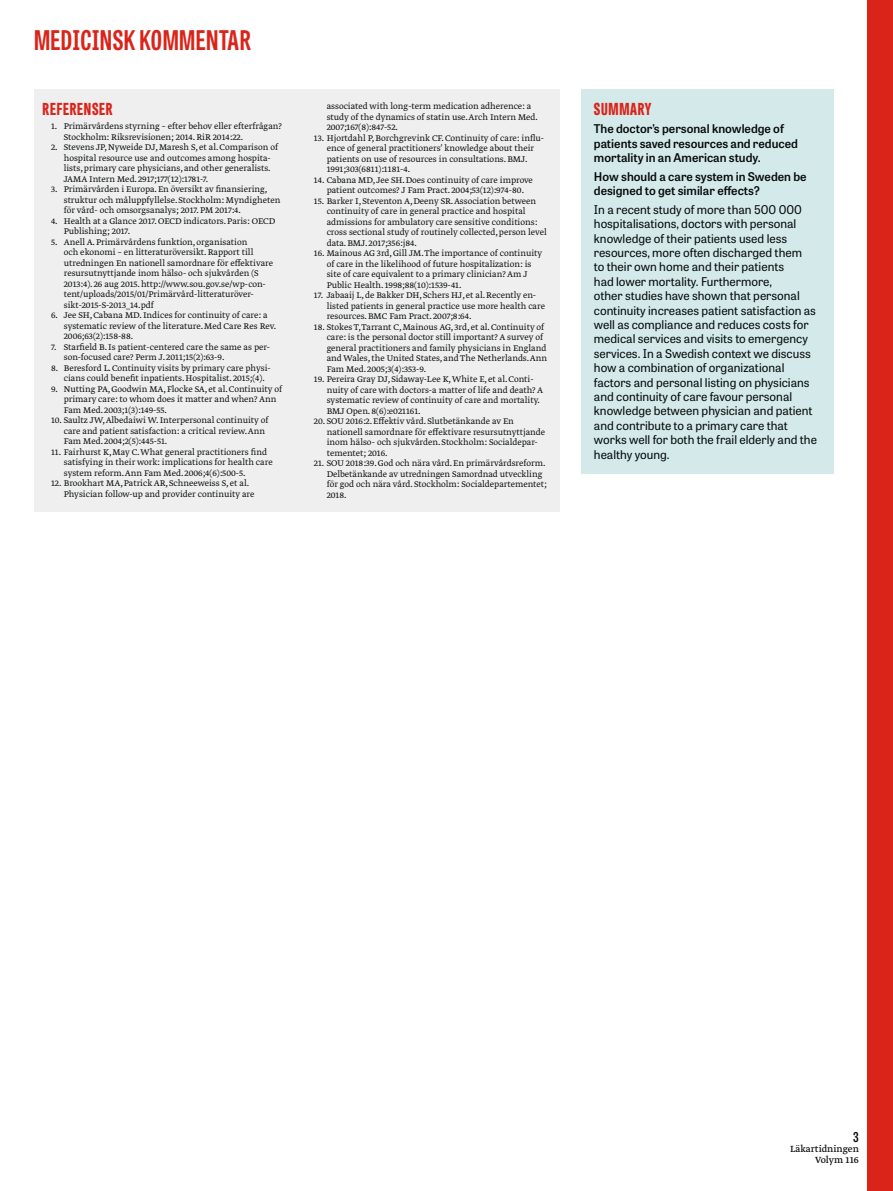
<style>
.page{position:relative;width:893px;height:1191px;background:#fff}
.page>*{position:absolute;margin:0;border:0;box-sizing:border-box;transform-origin:0 0}
.t1{font:700 27px "Tablet Gothic Compressed";letter-spacing:.02em;color:#da241a}
.t2{font:800 16.5px "Tablet Gothic Compressed";letter-spacing:.045em;color:#da241a}
.t3{font:600 13.5px "Tablet Gothic Condensed";color:#090b0c}
.t4{font:12px/14.4px "Tablet Gothic";color:#090b0c}
.t5{font:600 12px/14.4px "Tablet Gothic";color:#090b0c}
.t6{font:10.5px/10.5px "Greta Text Pro";color:#090b0c;text-align:right}
.t7{font:300 9.75px/10.5px "Greta Text Pro";color:#090b0c}
</style>
<div class="page">
<div style="left:867px;top:0;width:26px;height:1191px;background:#da241a"></div>
<div style="left:581px;top:89px;width:252px;height:385px;background:#d4eaea"></div>
<div style="left:34px;top:89px;width:526px;height:422px;background:#efefef"></div>
<h1 class="t1" style="left:34px;top:22px;width:218px">MEDICINSK KOMMENTAR</h1>
<h2 class="t2" style="left:43px;top:97px;width:72px">REFERENSER</h2>
<p class="t7" style="left:64px;top:121px;width:220px;text-indent:-13px">1. Primärvårdens styrning – efter behov eller efterfrågan?<br>Stockholm: Riksrevisionen; 2014. RiR 2014:22.</p>
<p class="t7" style="left:64px;top:142px;width:216px;text-indent:-13px">2. Stevens JP, Nyweide DJ, Maresh S, et al. Comparison of hospital resource use and outcomes among hospita&shy;lists, primary care physicians, and other generalists.<br>JAMA Intern Med. 2917;177(12):1781-7.</p>
<p class="t7" style="left:64px;top:185px;width:218px;text-indent:-13px">3. Primärvården i Europa. En översikt av finansiering, struktur och måluppfyllelse. Stockholm: Myndigheten för vård- och omsorgsanalys; 2017. PM 2017:4.</p>
<p class="t7" style="left:64px;top:216px;width:213px;text-indent:-13px">4. Health at a Glance 2017. OECD indicators. Paris: OECD<br>Publishing; 2017.</p>
<p class="t7" style="left:64px;top:237px;width:211px;text-indent:-13px">5. Anell A. Primärvårdens funktion, organisation<br>och ekonomi – en litteraturöversikt. Rapport till utredningen En nationell samordnare för effektivare resursutnyttjande inom hälso- och sjukvården (S 2013:4). 26 aug 2015. http://www.sou.gov.se/wp-con&shy;tent/uploads/2015/01/Primärvård-litteraturöver&shy;sikt-2015-S-2013_14.pdf</p>
<p class="t7" style="left:64px;top:311px;width:214px;text-indent:-13px">6. Jee SH, Cabana MD. Indices for continuity of care: a systematic review of the literature. Med Care Res Rev.<br>2006;63(2):158-88.</p>
<p class="t7" style="left:64px;top:342px;width:208px;text-indent:-13px">7. Starfield B. Is patient-centered care the same as per&shy;son-focused care? Perm J. 2011;15(2):63-9.</p>
<p class="t7" style="left:64px;top:363px;width:207px;text-indent:-13px">8. Beresford L. Continuity visits by primary care physi&shy;cians could benefit inpatients. Hospitalist. 2015;(4).</p>
<p class="t7" style="left:64px;top:384px;width:220px;text-indent:-13px">9. Nutting PA, Goodwin MA, Flocke SA, et al. Continuity of primary care: to whom does it matter and when? Ann<br>Fam Med. 2003;1(3):149-55.</p>
<p class="t7" style="left:64px;top:416px;width:206px;text-indent:-13px">10. Saultz JW, Albedaiwi W. Interpersonal continuity of care and patient satisfaction: a critical review. Ann<br>Fam Med. 2004;2(5):445-51.</p>
<p class="t7" style="left:64px;top:447px;width:210px;text-indent:-13px">11. Fairhurst K, May C. What general practitioners find satisfying in their work: implications for health care system reform. Ann Fam Med. 2006;4(6):500-5.</p>
<p class="t7" style="left:64px;top:479px;width:192px;text-indent:-13px">12. Brookhart MA, Patrick AR, Schneeweiss S, et al.<br>Physician follow-up and provider continuity are</p>
<p class="t7" style="left:327px;top:101px;width:213px">associated with long-term medication adherence: a study of the dynamics of statin use. Arch Intern Med.<br>2007;167(8):847-52.</p>
<p class="t7" style="left:327px;top:133px;width:219px;text-indent:-13px">13. Hjortdahl P, Borchgrevink CF. Continuity of care: influ&shy;ence of general practitioners’ knowledge about their patients on use of resources in consultations. BMJ.<br>1991;303(6811):1181-4.</p>
<p class="t7" style="left:314px;top:175px;width:221px;text-align:center">14. Cabana MD, Jee SH. Does continuity of care improve patient outcomes? J Fam Pract. 2004;53(12):974-80.</p>
<p class="t7" style="left:327px;top:196px;width:221px;text-indent:-13px">15. Barker I, Steventon A, Deeny SR. Association between continuity of care in general practice and hospital admissions for ambulatory care sensitive conditions: cross sectional study of routinely collected, person level data. BMJ. 2017;356:j84.</p>
<p class="t7" style="left:327px;top:248px;width:217px;text-indent:-13px">16. Mainous AG 3rd, Gill JM. The importance of continuity of care in the likelihood of future hospitalization: is site of care equivalent to a primary clinician? Am J Public Health. 1998;88(10):1539-41.</p>
<p class="t7" style="left:327px;top:290px;width:220px;text-indent:-13px">17. Jabaaij L, de Bakker DH, Schers HJ, et al. Recently en&shy;listed patients in general practice use more health care resources. BMC Fam Pract. 2007;8:64.</p>
<p class="t7" style="left:327px;top:322px;width:222px;text-indent:-13px">18. Stokes T, Tarrant C, Mainous AG, 3rd, et al. Continuity of care: is the personal doctor still important? A survey of general practitioners and family physicians in England and Wales, the United States, and The Netherlands. Ann Fam Med. 2005;3(4):353-9.</p>
<p class="t7" style="left:327px;top:374px;width:218px;text-indent:-13px">19. Pereira Gray DJ, Sidaway-Lee K, White E, et al. Conti&shy;nuity of care with doctors-a matter of life and death? A systematic review of continuity of care and mortality.<br>BMJ Open. 8(6):e021161.</p>
<p class="t7" style="left:327px;top:416px;width:220px;text-indent:-13px">20. SOU 2016:2. Effektiv vård. Slutbetänkande av En nationell samordnare för effektivare resursutnyttjande inom hälso- och sjukvården. Stockholm: Socialdepar&shy;tementet; 2016.</p>
<p class="t7" style="left:327px;top:458px;width:222px;text-indent:-13px">21. SOU 2018:39. God och nära vård. En primärvårdsreform.<br>Delbetänkande av utredningen Samordnad utveckling för god och nära vård. Stockholm: Socialdepartementet; 2018.</p>
<h2 class="t2" style="left:594px;top:97px;width:59px">SUMMARY</h2>
<p class="t5" style="left:594px;top:121px;width:205px">The doctor’s personal knowledge of patients saved resources and reduced mortality in an American study.</p>
<p class="t5" style="left:594px;top:169px;width:214px">How should a care system in Sweden be designed to get similar effects?</p>
<p class="t4" style="left:594px;top:202px;width:225px">In a recent study of more than 500 000 hospitalisations, doctors with personal knowledge of their patients used less resources, more often discharged them<br>to their own home and their patients<br>had lower mortality. Furthermore,<br>other studies have shown that personal continuity increases patient satisfaction as well as compliance and reduces costs for medical services and visits to emergency services. In a Swedish context we discuss how a combination of organizational factors and personal listing on physicians and continuity of care favour personal knowledge between physician and patient and contribute to a primary care that works well for both the frail elderly and the healthy young.</p>
<h3 class="t3" style="left:853px;top:1127px;width:7px">3</h3>
<p class="t6" style="left:790px;top:1144px;width:70px">Läkartidningen<br>Volym 116</p>
</div>
